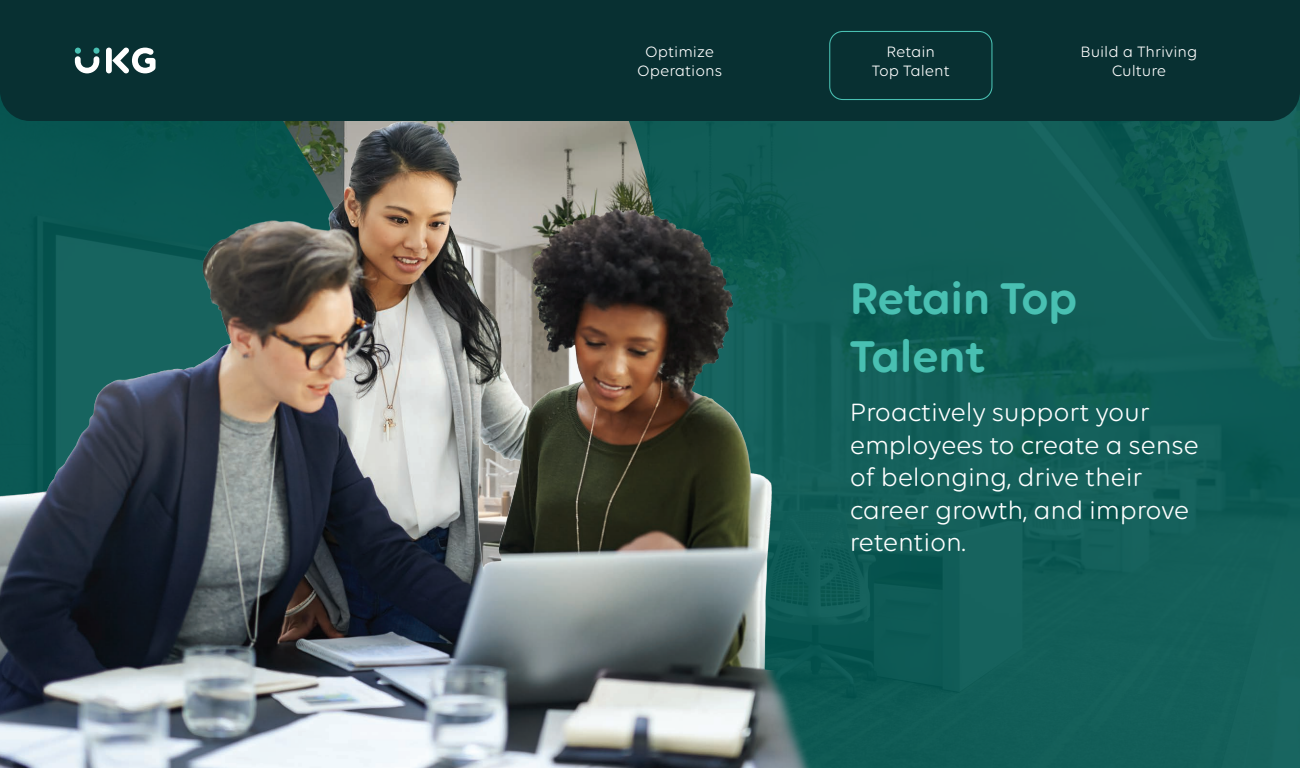
<style>
.page{position:relative;width:1300px;height:768px;background:#fff}
.page>*{position:absolute;margin:0;border:0;box-sizing:border-box;transform-origin:0 0}
.t1{font:600 48px/57.6px "Volte Rounded";letter-spacing:-.01em;color:#49c0b2}
.t2{font:27px/32.4px "Volte Rounded";letter-spacing:-.01em;color:#fff}
.t3{font:16.2px/19.5px "Volte Rounded";color:#fff;text-align:center}
</style>
<div class="page">
<svg style="left:817px;top:121px;width:483px;height:647px;background:#115d57"></svg>
<img style="left:0;top:121px;width:817px;height:647px">
<div style="left:0;top:0;width:1300px;height:121px;background:#083032"></div>
<div style="left:106px;top:48px;width:6px;height:25px;background:#fff;border-radius:3px"></div>
<svg style="left:112px;top:48px;width:44px;height:25px"></svg>
<svg style="left:75px;top:48px;width:24px;height:25px"></svg>
<div style="left:829px;top:31px;width:163px;height:69px;border:1px solid #49c0b2;border-radius:13px"></div>
<p class="t3" style="left:637px;top:41px;width:87px">Optimize<br>Operations</p>
<p class="t3" style="left:1081px;top:41px;width:118px">Build a Thriving<br>Culture</p>
<p class="t3" style="left:872px;top:41px;width:79px">Retain<br>Top Talent</p>
<h1 class="t1" style="left:850px;top:268px;width:229px">Retain Top<br>Talent</h1>
<p class="t2" style="left:850px;top:396px;width:350px">Proactively support your employees to create a sense of belonging, drive their career growth, and improve retention.</p>
</div>
